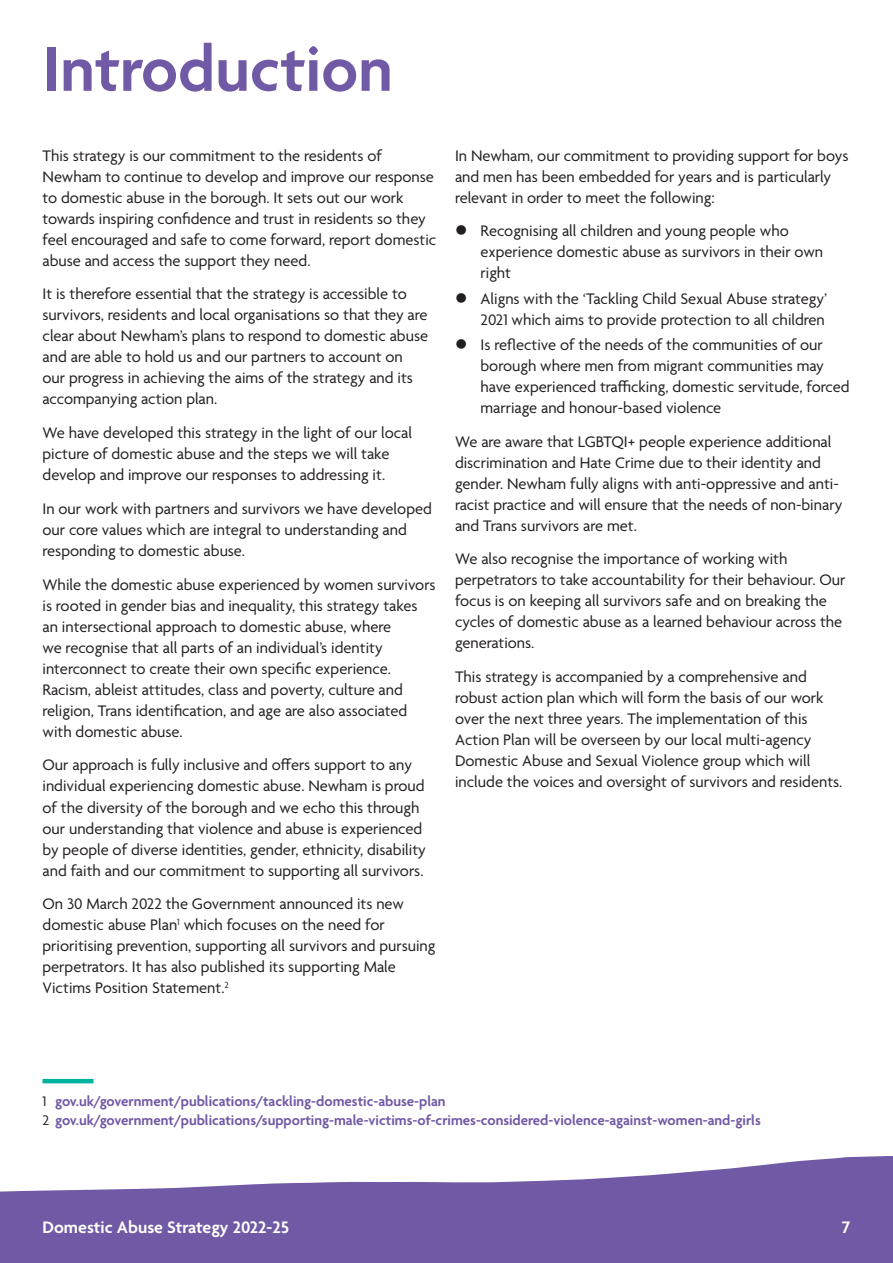
<style>
.page{position:relative;width:893px;height:1263px;background:#fff}
.page>*{position:absolute;margin:0;border:0;box-sizing:border-box;transform-origin:0 0}
.t1{font:600 67.5px "Agenda";color:#7059a5}
.t2{font:600 18px "Agenda";color:#fff}
.BODY{font:16.5px/21px "Agenda";color:#231f20}
.FOONOTE{font:600 15px "Agenda";color:#7059a5}
.s1{font-weight:400;color:#231f20}
</style>
<div class="page">
<svg style="left:0;top:1156px;width:893px;height:107px;fill:#7059a5"></svg>
<hr style="left:43px;top:1079px;width:51px;height:4px;background:#00b39e">
<p class="t1" style="left:43px;top:33px;width:352px">Introduction</p>
<p class="BODY" style="left:43px;top:146px;width:395px">This strategy is our commitment to the residents of Newham to continue to develop and improve our response to domestic abuse in the borough. It sets out our work towards inspiring confidence and trust in residents so they feel encouraged and safe to come forward, report domestic abuse and access the support they need.</p>
<p class="BODY" style="left:43px;top:285px;width:387px">It is therefore essential that the strategy is accessible to survivors, residents and local organisations so that they are clear about Newham’s plans to respond to domestic abuse and are able to hold us and our partners to account on our progress in achieving the aims of the strategy and its accompanying action plan.</p>
<p class="BODY" style="left:43px;top:423px;width:371px">We have developed this strategy in the light of our local picture of domestic abuse and the steps we will take develop and improve our responses to addressing it.</p>
<p class="BODY" style="left:43px;top:499px;width:391px">In our work with partners and survivors we have developed our core values which are integral to understanding and responding to domestic abuse.</p>
<p class="BODY" style="left:43px;top:575px;width:395px">While the domestic abuse experienced by women survivors is rooted in gender bias and inequality, this strategy takes an intersectional approach to domestic abuse, where<br>we recognise that all parts of an individual’s identity interconnect to create their own specific experience.<br>Racism, ableist attitudes, class and poverty, culture and religion, Trans identification, and age are also associated with domestic abuse.</p>
<p class="BODY" style="left:43px;top:756px;width:385px">Our approach is fully inclusive and offers support to any individual experiencing domestic abuse. Newham is proud of the diversity of the borough and we echo this through our understanding that violence and abuse is experienced by people of diverse identities, gender, ethnicity, disability and faith and our commitment to supporting all survivors.</p>
<p class="BODY" style="left:43px;top:894px;width:394px">On 30 March 2022 the Government announced its new domestic abuse Plan<sup>1</sup> which focuses on the need for prioritising prevention, supporting all survivors and pursuing perpetrators. It has also published its supporting Male Victims Position Statement.<sup>2</sup></p>
<p class="BODY" style="left:455px;top:146px;width:395px">In Newham, our commitment to providing support for boys and men has been embedded for years and is particularly relevant in order to meet the following:</p>
<p class="BODY" style="left:480px;top:222px;width:344px">Recognising all children and young people who experience domestic abuse as survivors in their own right</p>
<p class="BODY" style="left:480px;top:289px;width:348px">Aligns with the ‘Tackling Child Sexual Abuse strategy’<br>2021 which aims to provide protection to all children</p>
<p class="BODY" style="left:480px;top:335px;width:371px">Is reflective of the needs of the communities of our borough where men from migrant communities may have experienced trafficking, domestic servitude, forced marriage and honour-based violence</p>
<p class="BODY" style="left:455px;top:432px;width:389px">We are aware that LGBTQI+ people experience additional discrimination and Hate Crime due to their identity and gender. Newham fully aligns with anti-oppressive and anti&shy;racist practice and will ensure that the needs of non-binary and Trans survivors are met.</p>
<p class="BODY" style="left:455px;top:550px;width:392px">We also recognise the importance of working with perpetrators to take accountability for their behaviour. Our focus is on keeping all survivors safe and on breaking the cycles of domestic abuse as a learned behaviour across the generations.</p>
<p class="BODY" style="left:455px;top:667px;width:389px">This strategy is accompanied by a comprehensive and robust action plan which will form the basis of our work over the next three years. The implementation of this Action Plan will be overseen by our local multi-agency Domestic Abuse and Sexual Violence group which will include the voices and oversight of survivors and residents.</p>
<p class="FOONOTE" style="left:43px;top:1093px;width:405px"><span class="s1">1</span> gov.uk/government/publications/tackling-domestic-abuse-plan</p>
<p class="FOONOTE" style="left:43px;top:1112px;width:720px"><span class="s1">2</span> gov.uk/government/publications/supporting-male-victims-of-crimes-considered-violence-against-women-and-girls</p>
<p class="t2" style="left:43px;top:1218px;width:248px">Domestic Abuse Strategy 2022-25</p>
<p class="t2" style="left:842px;top:1218px;width:10px">7</p>
</div>
